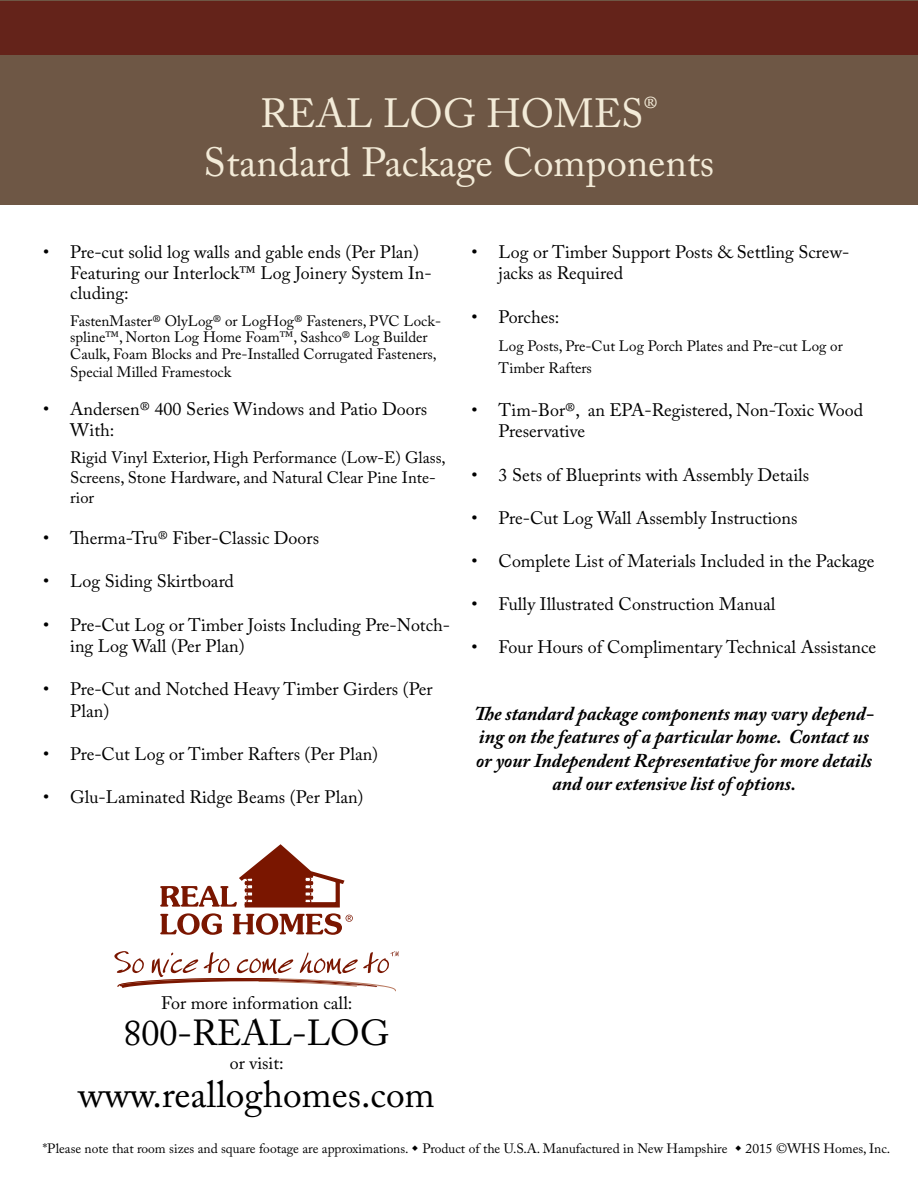
<style>
.page{position:relative;width:918px;height:1188px;background:#fff}
.page>*{position:absolute;margin:0;border:0;box-sizing:border-box;transform-origin:0 0}
.t1{font:40.5px/48.6px "Adobe Caslon Pro";color:#f3ebd8;text-align:center}
.t2{font:37.5px "Adobe Caslon Pro";color:#000}
.t3{font:36px "Adobe Caslon Pro";color:#000}
.t4{font:italic 700 19.5px/23.4px "Adobe Caslon Pro";color:#000;text-align:center}
.t5{font:18px/21.6px "Adobe Caslon Pro";color:#000}
.t6{font:16.5px/19.8px "Adobe Caslon Pro";color:#000}
.t7{font:15px/16.5px "Adobe Caslon Pro";color:#000}
.t8{font:13.5px "Adobe Caslon Pro";color:#000}
</style>
<div class="page">
<div style="left:0;top:1px;width:918px;height:204px;background:#6e5745"></div>
<div style="left:0;top:1px;width:918px;height:54px;background:#64231a"></div>
<svg style="left:160px;top:844px;width:193px;height:91px"></svg>
<svg style="left:114px;top:951px;width:285px;height:40px"></svg>
<h1 class="t1" style="left:204px;top:89px;width:512px">REAL LOG HOMES<sup>®<br></sup>Standard Package Components</h1>
<p class="t5" style="left:70px;top:241px;width:363px;text-indent:-27px">• Pre-cut solid log walls and gable ends (Per Plan)<br>Featuring our Interlock™ Log Joinery System In-</p>
<p class="t5" style="left:70px;top:282px;width:60px">cluding:</p>
<p class="t7" style="left:70px;top:312px;width:372px">FastenMaster® OlyLog® or LogHog® Fasteners, PVC Lock&shy;spline™, Norton Log Home Foam™, Sashco® Log Builder<br>Caulk, Foam Blocks and Pre-Installed Corrugated Fasteners,</p>
<p class="t7" style="left:70px;top:363px;width:163px">Special Milled Framestock</p>
<p class="t5" style="left:70px;top:398px;width:359px;text-indent:-27px">• Andersen® 400 Series Windows and Patio Doors<br>With:</p>
<p class="t6" style="left:70px;top:448px;width:377px">Rigid Vinyl Exterior, High Performance (Low-E) Glass,<br>Screens, Stone Hardware, and Natural Clear Pine Inte&shy;rior</p>
<p class="t5" style="left:43px;top:527px;width:277px">• Therma-Tru® Fiber-Classic Doors</p>
<p class="t5" style="left:43px;top:570px;width:192px">• Log Siding Skirtboard</p>
<p class="t5" style="left:70px;top:614px;width:381px;text-indent:-27px">• Pre-Cut Log or Timber Joists Including Pre-Notch&shy;ing Log Wall (Per Plan)</p>
<p class="t5" style="left:70px;top:678px;width:364px;text-indent:-27px">• Pre-Cut and Notched Heavy Timber Girders (Per<br>Plan)</p>
<p class="t5" style="left:43px;top:743px;width:337px">• Pre-Cut Log or Timber Rafters (Per Plan)</p>
<p class="t5" style="left:43px;top:786px;width:322px">• Glu-Laminated Ridge Beams (Per Plan)</p>
<p class="t5" style="left:499px;top:241px;width:352px;text-indent:-27px">• Log or Timber Support Posts &amp; Settling Screw&shy;jacks as Required</p>
<p class="t5" style="left:472px;top:306px;width:89px">• Porches:</p>
<p class="t7" style="left:499px;top:335px;width:346px;line-height:21.6px">Log Posts, Pre-Cut Log Porch Plates and Pre-cut Log or<br>Timber Rafters</p>
<p class="t5" style="left:499px;top:399px;width:366px;text-indent:-27px">• Tim-Bor®, an EPA-Registered, Non-Toxic Wood<br>Preservative</p>
<p class="t5" style="left:472px;top:464px;width:339px">• 3 Sets of Blueprints with Assembly Details</p>
<p class="t5" style="left:472px;top:507px;width:327px">• Pre-Cut Log Wall Assembly Instructions</p>
<p class="t5" style="left:472px;top:550px;width:404px">• Complete List of Materials Included in the Package</p>
<p class="t5" style="left:472px;top:593px;width:305px">• Fully Illustrated Construction Manual</p>
<p class="t5" style="left:472px;top:636px;width:406px">• Four Hours of Complimentary Technical Assistance</p>
<p class="t4" style="left:474px;top:702px;width:401px">The standard package components may vary depend&shy;ing on the features of a particular home. Contact us or your Independent Representative for more details and our extensive list of options.</p>
<p class="t5" style="left:161px;top:992px;width:193px">For more information call:</p>
<h3 class="t3" style="left:123px;top:1012px;width:268px">800-REAL-LOG</h3>
<p class="t5" style="left:230px;top:1052px;width:55px">or visit:</p>
<h2 class="t2" style="left:78px;top:1072px;width:358px">www.realloghomes.com</h2>
<p class="t8" style="left:43px;top:1141px;width:686px">*Please note that room sizes and square footage are approximations. Product of the U.S.A. Manufactured in New Hampshire</p>
<p class="t8" style="left:746px;top:1141px;width:146px">2015 ©WHS Homes, Inc.</p>
</div>
